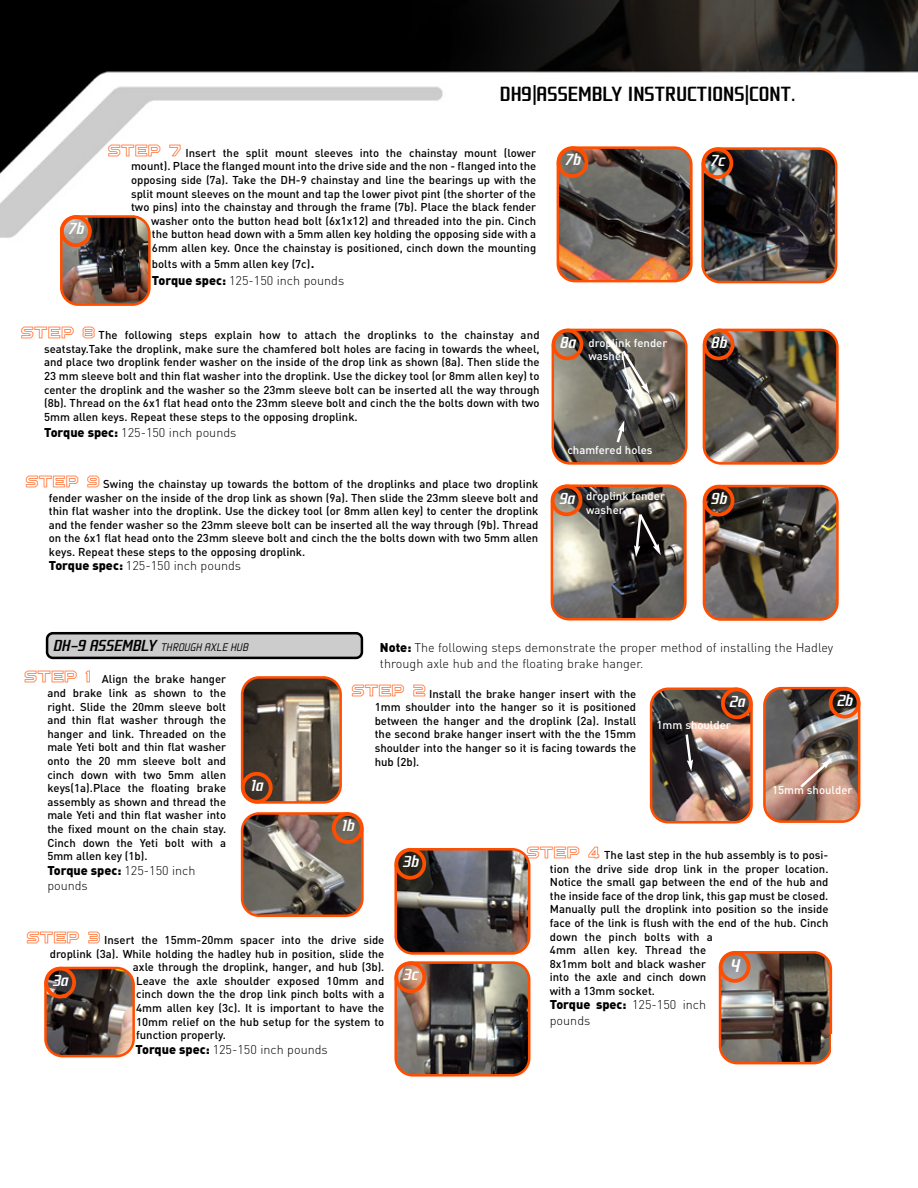
<style>
.page{position:relative;width:918px;height:1188px;background:#fff}
.page>*{position:absolute;margin:0;border:0;box-sizing:border-box;transform-origin:0 0}
.t1{font:500 22.65px "Fragma";color:#000}
.t2{font:italic 500 20.1px "Fragma";color:#fff}
.t3{font:italic 500 17.7px "Fragma";color:#fff}
.t4{font:15.15px "Rally Outline Regular";letter-spacing:.08em;color:#ff4e00}
.t5{font:300 12.6px/15.1px "DIN";color:#000}
.t6{font:italic 300 12.6px "Fragma";color:#000}
.t7{font:500 11.4px/13.6px "DIN";color:#000;text-align:justify}
.t8{font:500 11.4px/13.6px "DIN";color:#fff}
.s1{font-family:"Rockwell";font-weight:400;font-size:15.15px}
.s2{font-weight:900}
.s3{font-weight:500;font-size:17.7px}
</style>
<div class="page">
<img style="left:0;top:0;width:918px;height:1062px">
<div style="left:43px;top:330px;width:498px;height:134px;background:#fff"></div>
<div style="left:48px;top:479px;width:492px;height:141px;background:#fff"></div>
<svg style="left:46px;top:632px;width:317px;height:27px;background:#a5a5a5"></svg>
<div style="left:48px;top:935px;width:338px;height:141px;background:#fff"></div>
<div style="left:549px;top:850px;width:281px;height:223px;background:#fff"></div>
<div style="left:373px;top:688px;width:265px;height:133px;background:#fff"></div>
<img style="left:557px;top:146px;width:136px;height:136px">
<img style="left:701px;top:147px;width:136px;height:136px">
<img style="left:552px;top:329px;width:136px;height:136px">
<img style="left:703px;top:329px;width:136px;height:136px">
<svg style="left:551px;top:484px;width:136px;height:136px;background:#75665b"></svg>
<img style="left:703px;top:485px;width:136px;height:136px">
<img style="left:719px;top:951px;width:113px;height:113px">
<img style="left:44px;top:967px;width:91px;height:90px">
<img style="left:394px;top:961px;width:136px;height:116px">
<img style="left:394px;top:848px;width:136px;height:107px">
<img style="left:763px;top:687px;width:98px;height:136px">
<img style="left:650px;top:688px;width:103px;height:136px">
<img style="left:241px;top:812px;width:123px;height:105px">
<svg style="left:241px;top:676px;width:101px;height:128px;background:#7d6452"></svg>
<div style="left:130px;top:148px;width:408px;height:155px;background:#fff"></div>
<img style="left:60px;top:215px;width:91px;height:91px">
<div style="left:499px;top:84px;width:340px;height:27px;background:#fff"></div>
<div style="left:832px;top:1034px;width:86px;height:67px;background:#fff"></div>
<h3 class="t3" style="left:68px;top:219px;width:17px">7b</h3>
<h1 class="t1" style="left:500px;top:82px;width:297px">DH9|ASSEMBLY INSTRUCTIONS|CONT.</h1>
<h3 class="t4" style="left:108px;top:137px;width:74px">STEP 7</h3>
<p class="t7" style="left:131px;top:146px;width:407px;text-align:right">Insert the split mount sleeves into the chainstay mount (lower<br>mount). Place the flanged mount into the drive side and the non - flanged into the opposing side (7a). Take the DH-9 chainstay and line the bearings up with the split mount sleeves on the mount and tap the lower pivot pint (the shorter of the two pins) into the chainstay and through the frame (7b). Place the black fender washer onto the button head bolt (6x1x12) and threaded into the pin. Cinch<br>the button head down with a 5mm allen key holding the opposing side with a 6mm allen key. Once the chainstay is positioned, cinch down the mounting</p>
<p class="t7" style="left:152px;top:257px;width:164px">bolts with a 5mm allen key (7c)<span class="s1">.</span></p>
<p class="t5" style="left:152px;top:272px;width:194px"><span class="s2">Torque spec:</span> 125-150 inch pounds</p>
<h3 class="t3" style="left:565px;top:150px;width:17px">7b</h3>
<h3 class="t3" style="left:710px;top:151px;width:16px">7c</h3>
<h3 class="t4" style="left:21px;top:320px;width:75px">STEP 8</h3>
<p class="t7" style="left:44px;top:328px;width:497px;text-indent:54px">The following steps explain how to attach the droplinks to the chainstay and seatstay.Take the droplink, make sure the chamfered bolt holes are facing in towards the wheel, and place two droplink fender washer on the inside of the drop link as shown (8a). Then slide the 23 mm sleeve bolt and thin flat washer into the droplink. Use the dickey tool (or 8mm allen key) to center the droplink and the washer so the 23mm sleeve bolt can be inserted all the way through (8b). Thread on the 6x1 flat head onto the 23mm sleeve bolt and cinch the the bolts down with two 5mm allen keys. Repeat these steps to the opposing droplink.</p>
<p class="t5" style="left:44px;top:424px;width:194px"><span class="s2">Torque spec:</span> 125-150 inch pounds</p>
<h3 class="t4" style="left:26px;top:468px;width:75px">STEP 9</h3>
<p class="t7" style="left:49px;top:477px;width:491px;text-indent:54px">Swing the chainstay up towards the bottom of the droplinks and place two droplink fender washer on the inside of the drop link as shown (9a). Then slide the 23mm sleeve bolt and thin flat washer into the droplink. Use the dickey tool (or 8mm allen key) to center the droplink and the fender washer so the 23mm sleeve bolt can be inserted all the way through (9b). Thread on the 6x1 flat head onto the 23mm sleeve bolt and cinch the the bolts down with two 5mm allen keys. Repeat these steps to the opposing droplink.</p>
<p class="t5" style="left:49px;top:558px;width:194px"><span class="s2">Torque spec:</span> 125-150 inch pounds</p>
<h3 class="t3" style="left:560px;top:333px;width:17px">8a</h3>
<h3 class="t3" style="left:711px;top:333px;width:18px">8b</h3>
<p class="t8" style="left:589px;top:335px;width:80px">droplink fender washer</p>
<p class="t8" style="left:567px;top:443px;width:86px">chamfered holes</p>
<h3 class="t3" style="left:559px;top:489px;width:17px">9a</h3>
<h3 class="t3" style="left:711px;top:489px;width:17px">9b</h3>
<p class="t8" style="left:586px;top:489px;width:80px">droplink fender washer</p>
<p class="t6" style="left:53px;top:641px;width:197px"><span class="s3">DH-9 ASSEMBLY</span> THROUGH AXLE HUB</p>
<p class="t5" style="left:380px;top:640px;width:455px"><span class="s2">Note:</span> The following steps demonstrate the proper method of installing the Hadley through axle hub and the floating brake hanger.</p>
<h3 class="t4" style="left:25px;top:664px;width:67px">STEP 1</h3>
<p class="t7" style="left:47px;top:672px;width:180px;text-indent:54px">Align the brake hanger and brake link as shown to the right. Slide the 20mm sleeve bolt and thin flat washer through the hanger and link. Threaded on the male Yeti bolt and thin flat washer onto the 20 mm sleeve bolt and cinch down with two 5mm allen keys(1a).Place the floating brake assembly as shown and thread the male Yeti and thin flat washer into the fixed mount on the chain stay.<br>Cinch down the Yeti bolt with a 5mm allen key (1b).</p>
<p class="t5" style="left:47px;top:862px;width:150px"><span class="s2">Torque spec:</span> 125-150 inch pounds</p>
<h3 class="t4" style="left:352px;top:678px;width:75px">STEP 2</h3>
<p class="t7" style="left:375px;top:686px;width:263px;text-indent:54px">Install the brake hanger insert with the 1mm shoulder into the hanger so it is positioned between the hanger and the droplink (2a). Install the second brake hanger insert with the the 15mm shoulder into the hanger so it is facing towards the hub (2b).</p>
<h3 class="t3" style="left:729px;top:692px;width:17px">2a</h3>
<h3 class="t3" style="left:837px;top:691px;width:17px">2b</h3>
<p class="t8" style="left:656px;top:718px;width:76px">1mm shoulder</p>
<h3 class="t3" style="left:251px;top:776px;width:14px">1a</h3>
<p class="t8" style="left:772px;top:783px;width:82px">15mm shoulder</p>
<h3 class="t3" style="left:342px;top:816px;width:14px">1b</h3>
<h3 class="t4" style="left:527px;top:839px;width:74px">STEP 4</h3>
<p class="t7" style="left:550px;top:848px;width:280px;text-align:left;text-indent:54px">The last step in the hub assembly is to posi&shy;tion the drive side drop link in the proper location.<br>Notice the small gap between the end of the hub and the inside face of the drop link, this gap must be closed.<br>Manually pull the droplink into position so the inside face of the link is flush with the end of the hub. Cinch down the pinch bolts with a<br>4mm allen key. Thread the<br>8x1mm bolt and black washer<br>into the axle and cinch down<br>with a 13mm socket.</p>
<p class="t5" style="left:550px;top:997px;width:158px"><span class="s2">Torque spec:</span> 125-150 inch pounds</p>
<h3 class="t3" style="left:402px;top:852px;width:17px">3b</h3>
<h3 class="t4" style="left:27px;top:924px;width:74px">STEP 3</h3>
<p class="t7" style="left:104px;top:933px;width:282px">Insert the 15mm-20mm spacer into the drive side</p>
<p class="t7" style="left:50px;top:946px;width:336px">droplink (3a). While holding the hadley hub in position, slide the</p>
<p class="t7" style="left:133px;top:960px;width:253px">axle through the droplink, hanger, and hub (3b).</p>
<p class="t7" style="left:136px;top:974px;width:250px">Leave the axle shoulder exposed 10mm and</p>
<p class="t7" style="left:136px;top:987px;width:250px">cinch down the the drop link pinch bolts with a</p>
<p class="t7" style="left:136px;top:1001px;width:250px">4mm allen key (3c). It is important to have the</p>
<p class="t7" style="left:136px;top:1014px;width:250px">10mm relief on the hub setup for the system to</p>
<p class="t7" style="left:136px;top:1028px;width:91px">function properly.</p>
<p class="t5" style="left:136px;top:1041px;width:194px"><span class="s2">Torque spec:</span> 125-150 inch pounds</p>
<h2 class="t2" style="left:730px;top:955px;width:11px">4</h2>
<h3 class="t3" style="left:52px;top:971px;width:17px">3a</h3>
<h3 class="t3" style="left:403px;top:965px;width:16px">3c</h3>
</div>
